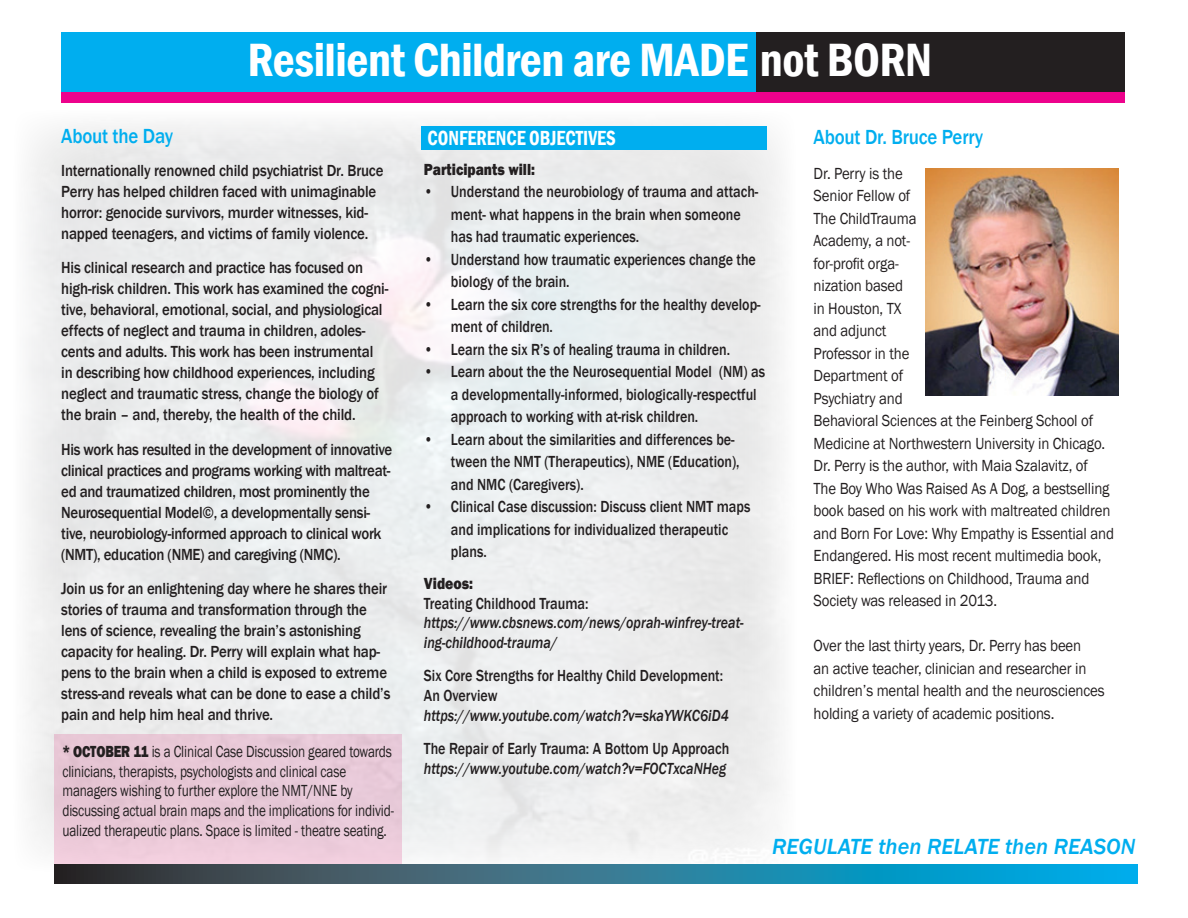
<style>
.page{position:relative;width:1188px;height:918px;background:#fff}
.page>*{position:absolute;margin:0;border:0;box-sizing:border-box;transform-origin:0 0}
.t1{font:600 condensed 48px "Franklin Gothic";letter-spacing:-.01em;color:#fff}
.t2{font:italic 500 22.5px "Franklin Gothic";color:#00aeef}
.t3{font:500 21px "Franklin Gothic";letter-spacing:-.01em;color:#00aeef;scale:.9 1}
.t4{font:600 condensed 21px "Franklin Gothic";color:#fff;scale:.9 1}
.t5{font:500 16.5px/21px "Franklin Gothic";letter-spacing:-.01em;color:#231f20;scale:.9 1}
.t6{font:500 16.5px/22.5px "Franklin Gothic";letter-spacing:-.01em;color:#231f20;scale:.85 1}
.t7{font:16.5px/22.5px "Franklin Gothic";letter-spacing:-.01em;color:#231f20;scale:.9 1}
.t8{font:16.5px/19.8px "Franklin Gothic";letter-spacing:-.01em;color:#231f20;scale:.8 1}
.t9{font:italic 500 16.5px/19.8px "Franklin Gothic";color:#231f20;scale:.85 1}
.t10{font:800 16.5px "Franklin Gothic";color:#231f20;scale:.85 1}
.s1{font-weight:800}
</style>
<div class="page">
<img style="left:28px;top:124px;width:754px;height:740px">
<div style="left:61px;top:83px;width:1064px;height:20px;background:#ed028c"></div>
<div style="left:61px;top:32px;width:1064px;height:60px;background:#231f20"></div>
<svg style="left:54px;top:864px;width:1084px;height:20px;background:#277590"></svg>
<img style="left:925px;top:168px;width:193px;height:227px">
<div style="left:62px;top:32px;width:694px;height:60px;background:#00aeef"></div>
<div style="left:421px;top:126px;width:346px;height:23px;background:#00aeef"></div>
<h1 class="t1" style="left:248px;top:28px;width:686px">Resilient Children are MADE not BORN</h1>
<p class="t3" style="left:61px;top:123px;width:126px">About the Day</p>
<p class="t5" style="left:61px;top:160px;width:360px">Internationally renowned child psychiatrist Dr. Bruce Perry has helped children faced with unimaginable horror: genocide survivors, murder witnesses, kid&shy;napped teenagers, and victims of family violence.</p>
<p class="t5" style="left:61px;top:257px;width:365px">His clinical research and practice has focused on high-risk children. This work has examined the cogni&shy;tive, behavioral, emotional, social, and physiological effects of neglect and trauma in children, adoles&shy;cents and adults. This work has been instrumental in describing how childhood experiences, including neglect and traumatic stress, change the biology of the brain – and, thereby, the health of the child.</p>
<p class="t5" style="left:61px;top:439px;width:370px">His work has resulted in the development of innovative clinical practices and programs working with maltreat&shy;ed and traumatized children, most prominently the Neurosequential Model©, a developmentally sensi&shy;tive, neurobiology-informed approach to clinical work (NMT), education (NME) and caregiving (NMC).</p>
<p class="t5" style="left:61px;top:578px;width:367px">Join us for an enlightening day where he shares their stories of trauma and transformation through the lens of science, revealing the brain’s astonishing capacity for healing. Dr. Perry will explain what hap&shy;pens to the brain when a child is exposed to extreme stress-and reveals what can be done to ease a child’s pain and help him heal and thrive.</p>
<p class="t8" style="left:62px;top:742px;width:416px"><span class="s1">* OCTOBER 11</span> is a Clinical Case Discussion geared towards clinicians, therapists, psychologists and clinical case managers wishing to further explore the NMT/NNE by discussing actual brain maps and the implications for individ&shy;ualized therapeutic plans. Space is limited - theatre seating.</p>
<p class="t4" style="left:428px;top:124px;width:211px">CONFERENCE OBJECTIVES</p>
<p class="t10" style="left:424px;top:159px;width:132px">Participants will:</p>
<p class="t6" style="left:451px;top:181px;width:363px;text-indent:-27px">• Understand the neurobiology of trauma and attach&shy;ment- what happens in the brain when someone has had traumatic experiences.</p>
<p class="t6" style="left:451px;top:248px;width:360px;text-indent:-27px">• Understand how traumatic experiences change the biology of the brain.</p>
<p class="t6" style="left:451px;top:293px;width:366px;text-indent:-27px">• Learn the six core strengths for the healthy develop&shy;ment of children.</p>
<p class="t6" style="left:424px;top:338px;width:362px">• Learn the six R’s of healing trauma in children.</p>
<p class="t6" style="left:451px;top:361px;width:371px;text-indent:-27px">• Learn about the the Neurosequential Model (NM) as a developmentally-informed, biologically-respectful approach to working with at-risk children.</p>
<p class="t6" style="left:451px;top:428px;width:341px;text-indent:-27px">• Learn about the similarities and differences be&shy;tween the NMT (Therapeutics), NME (Education), and NMC (Caregivers).</p>
<p class="t6" style="left:451px;top:496px;width:354px;text-indent:-27px">• Clinical Case discussion: Discuss client NMT maps and implications for individualized therapeutic plans.</p>
<p class="t10" style="left:424px;top:573px;width:59px">Videos:</p>
<p class="t6" style="left:424px;top:592px;width:195px">Treating Childhood Trauma:</p>
<p class="t9" style="left:424px;top:613px;width:378px">https://www.cbsnews.com/news/oprah-winfrey-treat&shy;ing-childhood-trauma/</p>
<p class="t6" style="left:424px;top:666px;width:354px;line-height:19.8px">Six Core Strengths for Healthy Child Development:<br>An Overview</p>
<p class="t9" style="left:424px;top:706px;width:360px">https://www.youtube.com/watch?v=skaYWKC6iD4</p>
<p class="t6" style="left:424px;top:737px;width:361px">The Repair of Early Trauma: A Bottom Up Approach</p>
<p class="t9" style="left:424px;top:758px;width:357px">https://www.youtube.com/watch?v=FOCTxcaNHeg</p>
<p class="t3" style="left:814px;top:124px;width:190px">About Dr. Bruce Perry</p>
<p class="t7" style="left:814px;top:162px;width:335px">Dr. Perry is the<br>Senior Fellow of<br>The ChildTrauma<br>Academy, a not-<br>for-profit orga-<br>nization based<br>in Houston, TX<br>and adjunct<br>Professor in the<br>Department of<br>Psychiatry and<br>Behavioral Sciences at the Feinberg School of<br>Medicine at Northwestern University in Chicago.<br>Dr. Perry is the author, with Maia Szalavitz, of<br>The Boy Who Was Raised As A Dog, a bestselling book based on his work with maltreated children and Born For Love: Why Empathy is Essential and<br>Endangered. His most recent multimedia book,<br>BRIEF: Reflections on Childhood, Trauma and<br>Society was released in 2013.</p>
<p class="t7" style="left:814px;top:635px;width:325px">Over the last thirty years, Dr. Perry has been<br>an active teacher, clinician and researcher in children’s mental health and the neurosciences holding a variety of academic positions.</p>
<h2 class="t2" style="left:772px;top:833px;width:365px">REGULATE then RELATE then REASON</h2>
</div>
